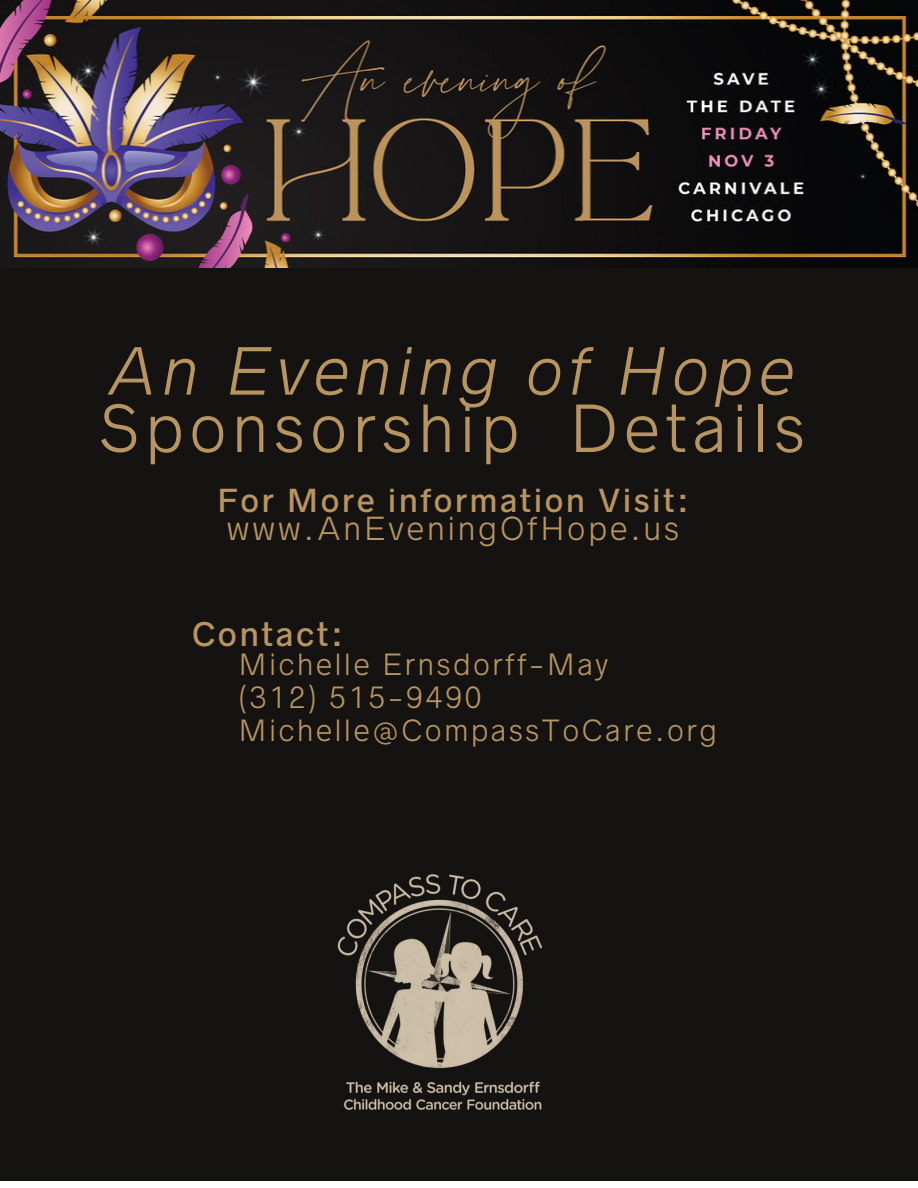
<style>
.page{position:relative;width:918px;height:1188px;background:#fff}
.page>*{position:absolute;margin:0;border:0;box-sizing:border-box;transform-origin:0 0}
.t1{font:300 61.2px "Radnika Next";letter-spacing:.08em;color:#b8955f}
.t2{font:italic 300 61.2px "Radnika Next";letter-spacing:.08em;color:#b8955f}
.t3{font:500 30.75px "Radnika Next";letter-spacing:.08em;color:#b8955f}
.t4{font:500 30px "Radnika Next";letter-spacing:.08em;color:#b8955f}
.t5{font:300 30px "Radnika Next";letter-spacing:.08em;color:#b8955f}
.t6{font:300 27.6px "Radnika Next";letter-spacing:.08em;color:#b8955f}
</style>
<div class="page">
<div style="left:0;top:254px;width:918px;height:927px;background:#151212"></div>
<img style="left:337px;top:874px;width:205px;height:236px">
<img style="left:0;top:0;width:918px;height:267px">
<p class="t2" style="left:108px;top:335px;width:688px">An Evening of Hope</p>
<p class="t1" style="left:98px;top:392px;width:708px">Sponsorship Details</p>
<p class="t4" style="left:217px;top:482px;width:473px">For More information Visit:</p>
<p class="t5" style="left:227px;top:511px;width:454px">www.AnEveningOfHope.us</p>
<p class="t3" style="left:192px;top:616px;width:153px">Contact:</p>
<p class="t6" style="left:239px;top:648px;width:371px">Michelle Ernsdorff-May</p>
<p class="t6" style="left:239px;top:681px;width:245px">(312) 515-9490</p>
<p class="t6" style="left:239px;top:715px;width:480px">Michelle@CompassToCare.org</p>
</div>
